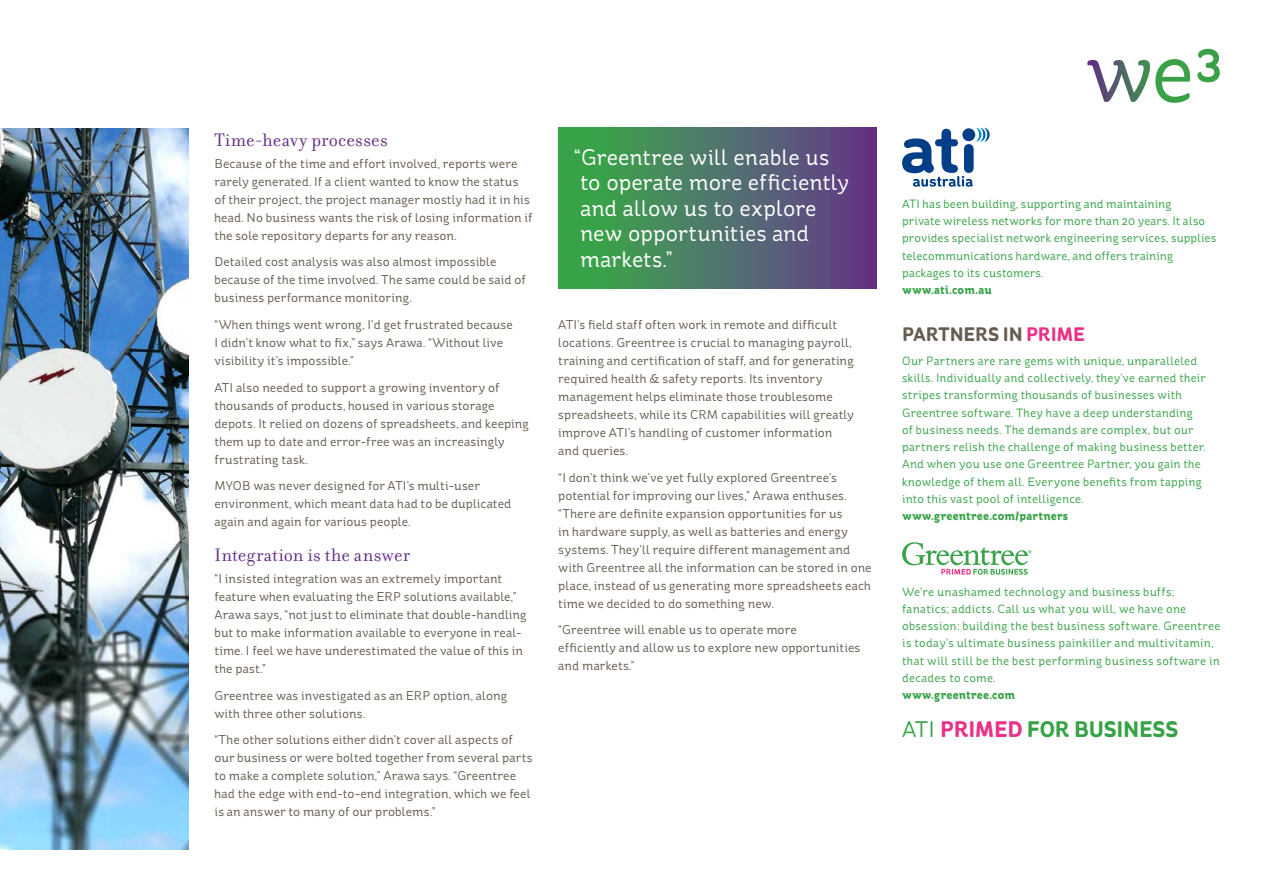
<style>
.page{position:relative;width:1263px;height:893px;background:#fff}
.page>*{position:absolute;margin:0;border:0;box-sizing:border-box;transform-origin:0 0}
.t1{font:22.5px/25.5px "St Ryde";letter-spacing:.005em;color:#fff}
.t2{font:700 22.5px "St Ryde";letter-spacing:-.01em;color:#38a248}
.t3{font:19.5px "Filosofia";letter-spacing:.015em;color:#632c83}
.t4{font:700 19.5px "St Ryde";letter-spacing:-.015em;color:#665d50}
.t5{font:12.75px/18px "St Ryde";letter-spacing:.005em;color:#665d50}
.t6{font:12px/17.2px "St Ryde";letter-spacing:.015em;color:#38a248}
.t7{font:700 12px "St Ryde";letter-spacing:.02em;color:#38a248}
.s1{color:#e83288}
.s2{font-weight:400}
</style>
<div class="page">
<svg style="left:902px;top:128px;width:87px;height:59px"></svg>
<svg style="left:902px;top:542px;width:130px;height:33px"></svg>
<svg style="left:1087px;top:49px;width:133px;height:54px"></svg>
<div style="left:558px;top:128px;width:319px;height:160px;background:linear-gradient(to right,#36b045,#66368c)"></div>
<img style="left:1px;top:128px;width:187px;height:722px">
<h2 class="t3" style="left:214px;top:129px;width:175px">Time-heavy processes</h2>
<p class="t5" style="left:214px;top:155px;width:320px">Because of the time and effort involved, reports were rarely generated. If a client wanted to know the status of their project, the project manager mostly had it in his head. No business wants the risk of losing information if the sole repository departs for any reason.</p>
<p class="t5" style="left:214px;top:253px;width:313px">Detailed cost analysis was also almost impossible because of the time involved. The same could be said of business performance monitoring.</p>
<p class="t5" style="left:214px;top:316px;width:300px">“When things went wrong, I’d get frustrated because<br>I didn’t know what to fix,” says Arawa. “Without live visibility it’s impossible.”</p>
<p class="t5" style="left:214px;top:378px;width:316px">ATI also needed to support a growing inventory of thousands of products, housed in various storage depots. It relied on dozens of spreadsheets, and keeping them up to date and error-free was an increasingly frustrating task.</p>
<p class="t5" style="left:214px;top:477px;width:298px">MYOB was never designed for ATI’s multi-user environment, which meant data had to be duplicated again and again for various people.</p>
<h2 class="t3" style="left:214px;top:544px;width:197px">Integration is the answer</h2>
<p class="t5" style="left:214px;top:570px;width:314px">“I insisted integration was an extremely important feature when evaluating the ERP solutions available,” Arawa says, “not just to eliminate that double-handling but to make information available to everyone in real&shy;time. I feel we have underestimated the value of this in the past.”</p>
<p class="t5" style="left:214px;top:686px;width:294px">Greentree was investigated as an ERP option, along with three other solutions.</p>
<p class="t5" style="left:214px;top:731px;width:320px">“The other solutions either didn’t cover all aspects of our business or were bolted together from several parts to make a complete solution,” Arawa says. “Greentree had the edge with end-to-end integration, which we feel is an answer to many of our problems.”</p>
<h1 class="t1" style="left:574px;top:145px;width:276px">“Greentree will enable us to operate more efficiently and allow us to explore new opportunities and markets.”</h1>
<p class="t5" style="left:558px;top:316px;width:297px">ATI’s field staff often work in remote and difficult locations. Greentree is crucial to managing payroll, training and certification of staff, and for generating required health &amp; safety reports. Its inventory management helps eliminate those troublesome spreadsheets, while its CRM capabilities will greatly improve ATI’s handling of customer information and queries.</p>
<p class="t5" style="left:558px;top:468px;width:315px">“I don’t think we’ve yet fully explored Greentree’s potential for improving our lives,” Arawa enthuses. “There are definite expansion opportunities for us<br>in hardware supply, as well as batteries and energy systems. They’ll require different management and with Greentree all the information can be stored in one place, instead of us generating more spreadsheets each time we decided to do something new.</p>
<p class="t5" style="left:558px;top:621px;width:304px">“Greentree will enable us to operate more<br>efficiently and allow us to explore new opportunities and markets.”</p>
<p class="t6" style="left:902px;top:195px;width:316px">ATI has been building, supporting and maintaining<br>private wireless networks for more than 20 years. It also provides specialist network engineering services, supplies telecommunications hardware, and offers training packages to its customers.</p>
<p class="t7" style="left:902px;top:283px;width:91px">www.ati.com.au</p>
<h2 class="t4" style="left:902px;top:323px;width:184px">PARTNERS IN <span class="s1">PRIME</span></h2>
<p class="t6" style="left:902px;top:352px;width:305px">Our Partners are rare gems with unique, unparalleled skills. Individually and collectively, they’ve earned their stripes transforming thousands of businesses with Greentree software. They have a deep understanding of business needs. The demands are complex, but our partners relish the challenge of making business better.<br>And when you use one Greentree Partner, you gain the knowledge of them all. Everyone benefits from tapping into this vast pool of intelligence.</p>
<p class="t7" style="left:902px;top:509px;width:168px">www.greentree.com/partners</p>
<p class="t6" style="left:902px;top:583px;width:320px">We’re unashamed technology and business buffs; fanatics; addicts. Call us what you will, we have one obsession: building the best business software. Greentree is today’s ultimate business painkiller and multivitamin, that will still be the best performing business software in decades to come.</p>
<p class="t7" style="left:902px;top:688px;width:115px">www.greentree.com</p>
<h1 class="t2" style="left:902px;top:715px;width:278px"><span class="s2">ATI</span> <span class="s1">PRIMED</span> FOR BUSINESS</h1>
</div>
